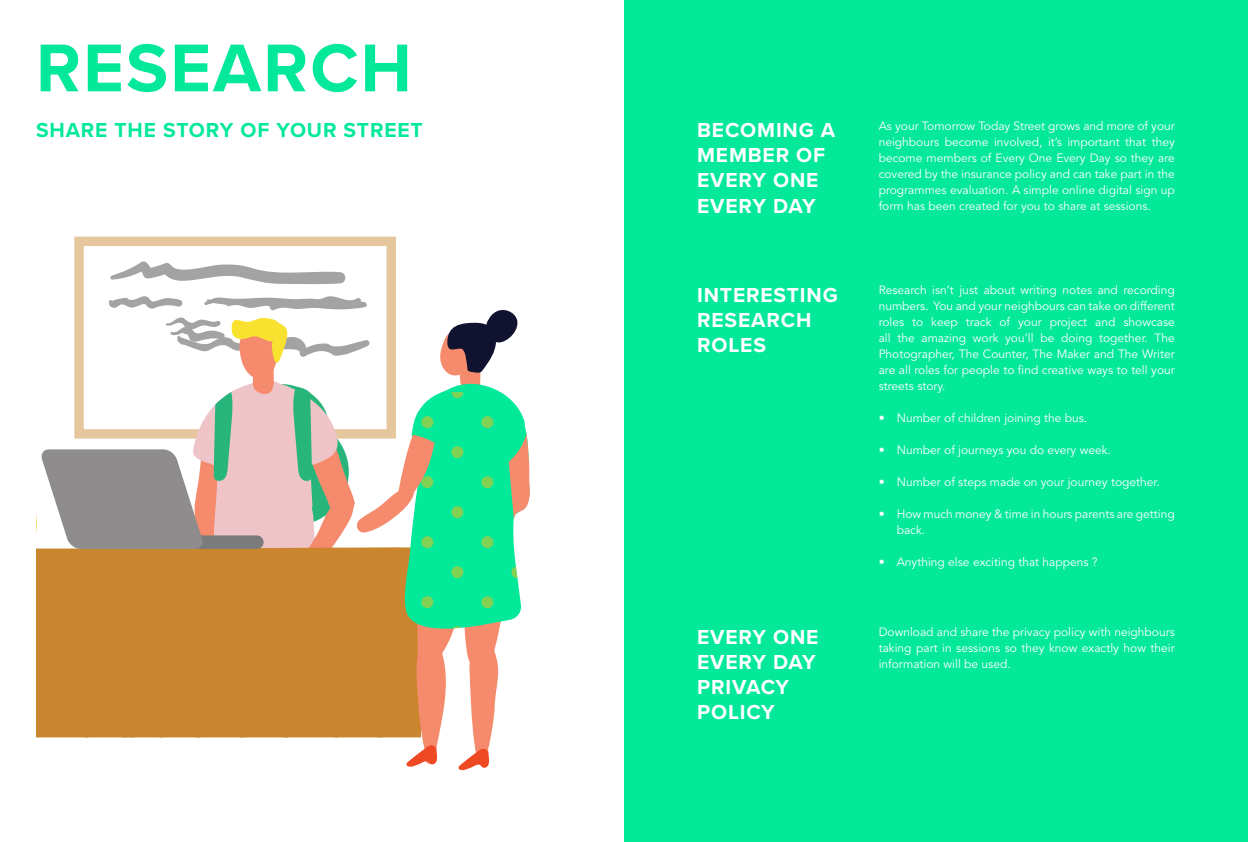
<style>
.page{position:relative;width:1248px;height:842px;background:#fff}
.page>*{position:absolute;margin:0;border:0;box-sizing:border-box;transform-origin:0 0}
.Page_Heading{font:700 70px "Proxima Nova";letter-spacing:.03em;color:#03e899}
.Box_Heading{font:700 21px/25.2px "Proxima Nova";letter-spacing:.04em;color:#fff}
.Box_Heading-2{font:700 21px "Proxima Nova";letter-spacing:.04em;color:#03e899}
.Page_Body_Text_Green{font:12px/16px "Avenir";color:#fff;text-align:justify}
</style>
<div class="page">
<div style="left:624px;top:0;width:623px;height:842px;background:#03e899"></div>
<svg style="left:110px;top:261px;width:236px;height:24px"></svg>
<svg style="left:36px;top:296px;width:494px;height:474px"></svg>
<p class="Page_Heading" style="left:36px;top:16px;width:377px">RESEARCH</p>
<p class="Box_Heading-2" style="left:36px;top:114px;width:388px">SHARE THE STORY OF YOUR STREET</p>
<p class="Box_Heading" style="left:697px;top:117px;width:140px">BECOMING A<br>MEMBER OF</p>
<p class="Box_Heading" style="left:697px;top:167px;width:123px">EVERY ONE</p>
<p class="Box_Heading" style="left:697px;top:193px;width:120px">EVERY DAY</p>
<p class="Box_Heading" style="left:697px;top:281px;width:142px">INTERESTING</p>
<p class="Box_Heading" style="left:697px;top:307px;width:116px">RESEARCH<br>ROLES</p>
<p class="Box_Heading" style="left:697px;top:624px;width:123px">EVERY ONE<br>EVERY DAY</p>
<p class="Box_Heading" style="left:697px;top:674px;width:93px">PRIVACY<br>POLICY</p>
<p class="Page_Body_Text_Green" style="left:878px;top:118px;width:297px">As your Tomorrow Today Street grows and more of your neighbours become involved, it’s important that they become members of Every One Every Day so they are covered by the insurance policy and can take part in the programmes evaluation. A simple online digital sign up form has been created for you to share at sessions.</p>
<p class="Page_Body_Text_Green" style="left:878px;top:282px;width:297px">Research isn’t just about writing notes and recording numbers. You and your neighbours can take on different roles to keep track of your project and showcase all the amazing work you’ll be doing together. The Photographer, The Counter, The Maker and The Writer are all roles for people to find creative ways to tell your streets story.</p>
<p class="Page_Body_Text_Green" style="left:878px;top:410px;width:210px">• Number of children joining the bus.</p>
<p class="Page_Body_Text_Green" style="left:878px;top:442px;width:234px">• Number of journeys you do every week.</p>
<p class="Page_Body_Text_Green" style="left:878px;top:474px;width:282px">• Number of steps made on your journey together.</p>
<p class="Page_Body_Text_Green" style="left:896px;top:506px;width:279px;text-indent:-18px">• How much money &amp; time in hours parents are getting back.</p>
<p class="Page_Body_Text_Green" style="left:878px;top:554px;width:220px">• Anything else exciting that happens ?</p>
<p class="Page_Body_Text_Green" style="left:878px;top:625px;width:297px">Download and share the privacy policy with neighbours taking part in sessions so they know exactly how their information will be used.</p>
</div>
